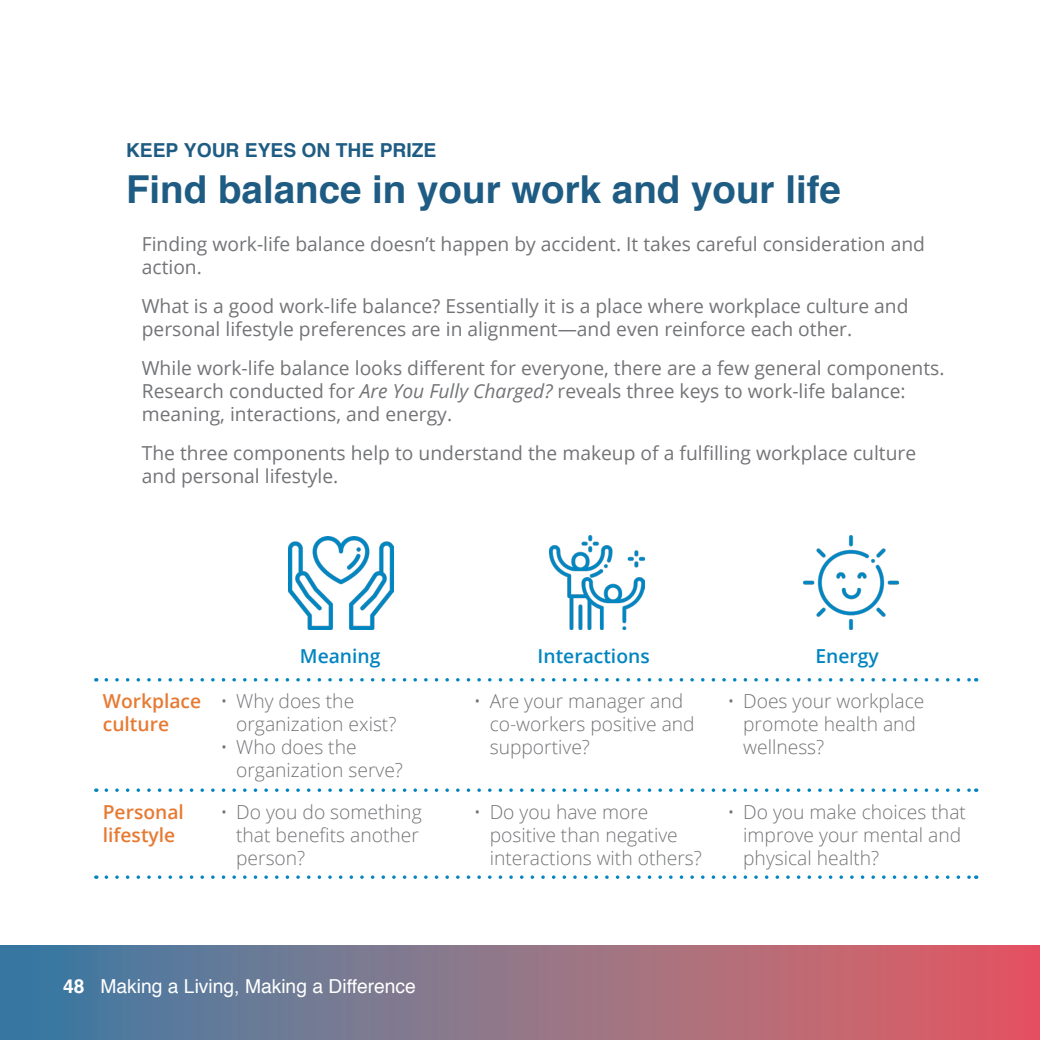
<style>
.page{position:relative;width:1040px;height:1040px;background:#fff}
.page>*{position:absolute;margin:0;border:0;box-sizing:border-box;transform-origin:0 0}
.t1{font:700 38.5px "Helvetica";color:#1f5c83}
.t2{font:19.25px/23.1px "Open Sans";color:#737477}
.t3{font:300 19.25px/23.1px "Open Sans";color:#737477}
.t4{font:19.25px "Helvetica";color:#fff}
.t5{font:600 19.25px/23.1px "Open Sans";color:#e77a33}
.t6{font:600 19.25px "Open Sans";color:#0385c1}
.t7{font:700 19.25px "Helvetica";color:#1f5c83}
.s1{font-style:italic}
.s2{font-weight:700}
</style>
<div class="page">
<div style="left:0;top:945px;width:1040px;height:95px;background:linear-gradient(to right,#3b82a7,#e76064)"></div>
<svg style="left:106px;top:678px;width:870px;height:3px"></svg>
<svg style="left:106px;top:788px;width:870px;height:4px"></svg>
<svg style="left:106px;top:875px;width:870px;height:3px"></svg>
<img style="left:803px;top:535px;width:95px;height:94px">
<img style="left:549px;top:535px;width:95px;height:94px">
<img style="left:288px;top:537px;width:105px;height:92px">
<p class="t7" style="left:126px;top:138px;width:312px">KEEP YOUR EYES ON THE PRIZE</p>
<h1 class="t1" style="left:126px;top:165px;width:716px">Find balance in your work and your life</h1>
<p class="t2" style="left:142px;top:232px;width:784px">Finding work-life balance doesn’t happen by accident. It takes careful consideration and action.</p>
<p class="t2" style="left:142px;top:294px;width:768px">What is a good work-life balance? Essentially it is a place where workplace culture and personal lifestyle preferences are in alignment—and even reinforce each other.</p>
<p class="t2" style="left:142px;top:356px;width:804px">While work-life balance looks different for everyone, there are a few general components.<br>Research conducted for <span class="s1">Are You Fully Charged?</span> reveals three keys to work-life balance: meaning, interactions, and energy.</p>
<p class="t2" style="left:142px;top:441px;width:776px">The three components help to understand the makeup of a fulfilling workplace culture and personal lifestyle.</p>
<p class="t6" style="left:300px;top:642px;width:82px">Meaning</p>
<p class="t6" style="left:537px;top:642px;width:114px">Interactions</p>
<p class="t6" style="left:815px;top:642px;width:65px">Energy</p>
<p class="t5" style="left:103px;top:689px;width:100px">Workplace culture</p>
<p class="t3" style="left:236px;top:689px;width:162px;text-indent:-16px">• Why does the organization exist?</p>
<p class="t3" style="left:236px;top:735px;width:168px;text-indent:-16px">• Who does the organization serve?</p>
<p class="t3" style="left:489px;top:689px;width:206px;text-indent:-16px">• Are your manager and co-workers positive and supportive?</p>
<p class="t3" style="left:743px;top:689px;width:183px;text-indent:-16px">• Does your workplace promote health and wellness?</p>
<p class="t5" style="left:103px;top:800px;width:83px">Personal lifestyle</p>
<p class="t3" style="left:236px;top:800px;width:187px;text-indent:-16px">• Do you do something that benefits another person?</p>
<p class="t3" style="left:489px;top:800px;width:214px;text-indent:-16px">• Do you have more positive than negative interactions with others?</p>
<p class="t3" style="left:743px;top:800px;width:224px;text-indent:-16px">• Do you make choices that improve your mental and physical health?</p>
<p class="t4" style="left:63px;top:971px;width:354px"><span class="s2">48</span> Making a Living, Making a Difference</p>
</div>
